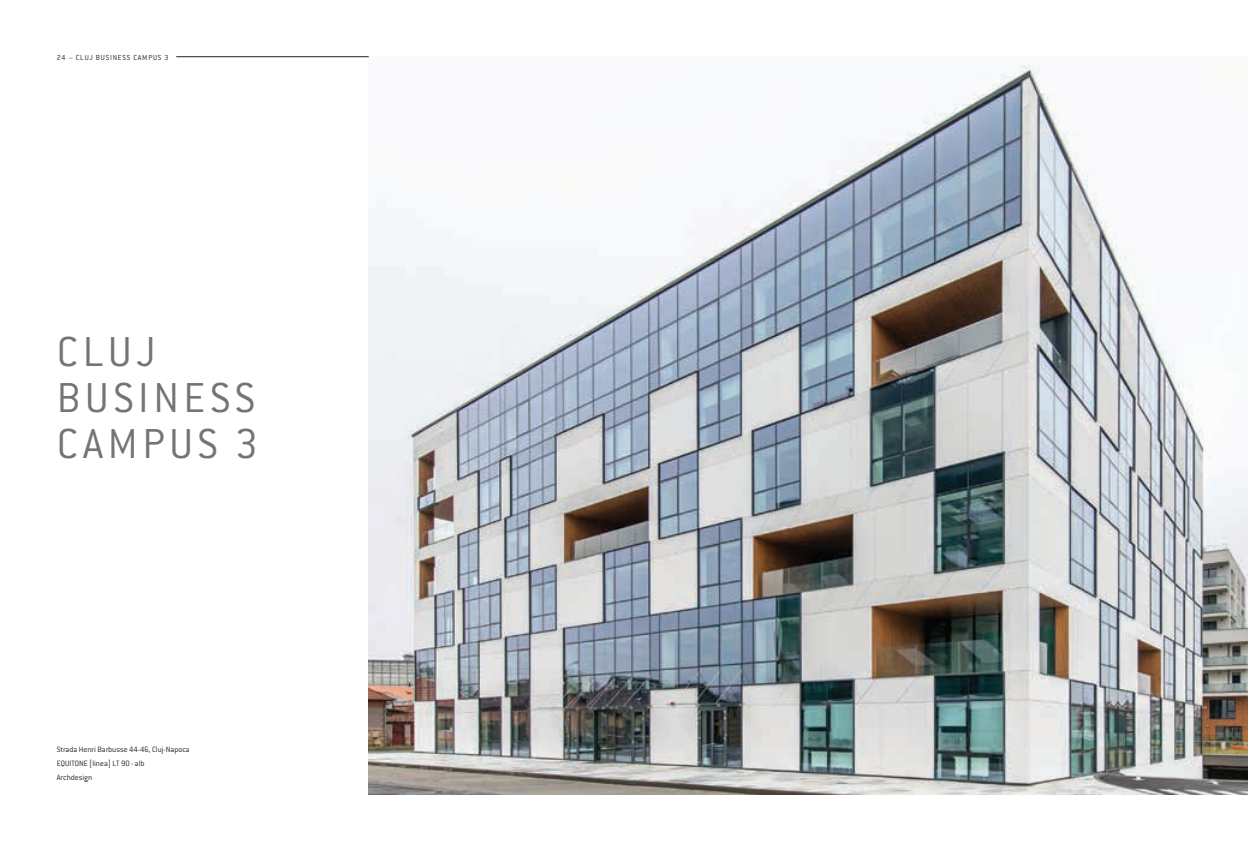
<style>
.page{position:relative;width:1248px;height:851px;background:#fff}
.page>*{position:absolute;margin:0;border:0;box-sizing:border-box;transform-origin:0 0}
.head_01{font:300 46px/46px "ITC Conduit LTCE";letter-spacing:.1em;color:#757373}
.Base{font:300 8.5px "ITC Conduit LTCE";color:#231f20}
.Base_copy{font:300 8px "ITC Conduit LTCE";letter-spacing:.1em;color:#231f20}
</style>
<div class="page">
<img style="left:369px;top:64px;width:878px;height:730px">
<hr style="left:176px;top:56px;width:193px;height:1px;background:#231f20">
<p class="Base_copy" style="left:57px;top:53px;width:113px">24 – CLUJ BUSINESS CAMPUS 3</p>
<p class="head_01" style="left:57px;top:328px;width:100px">CLUJ</p>
<p class="head_01" style="left:57px;top:374px;width:203px">BUSINESS<br>CAMPUS 3</p>
<p class="Base" style="left:57px;top:744px;width:135px">Strada Henri Barbusse 44-46, Cluj-Napoca</p>
<p class="Base" style="left:57px;top:758px;width:89px">EQUITONE [linea] LT 90 - alb</p>
<p class="Base" style="left:57px;top:772px;width:37px">Archdesign</p>
</div>
